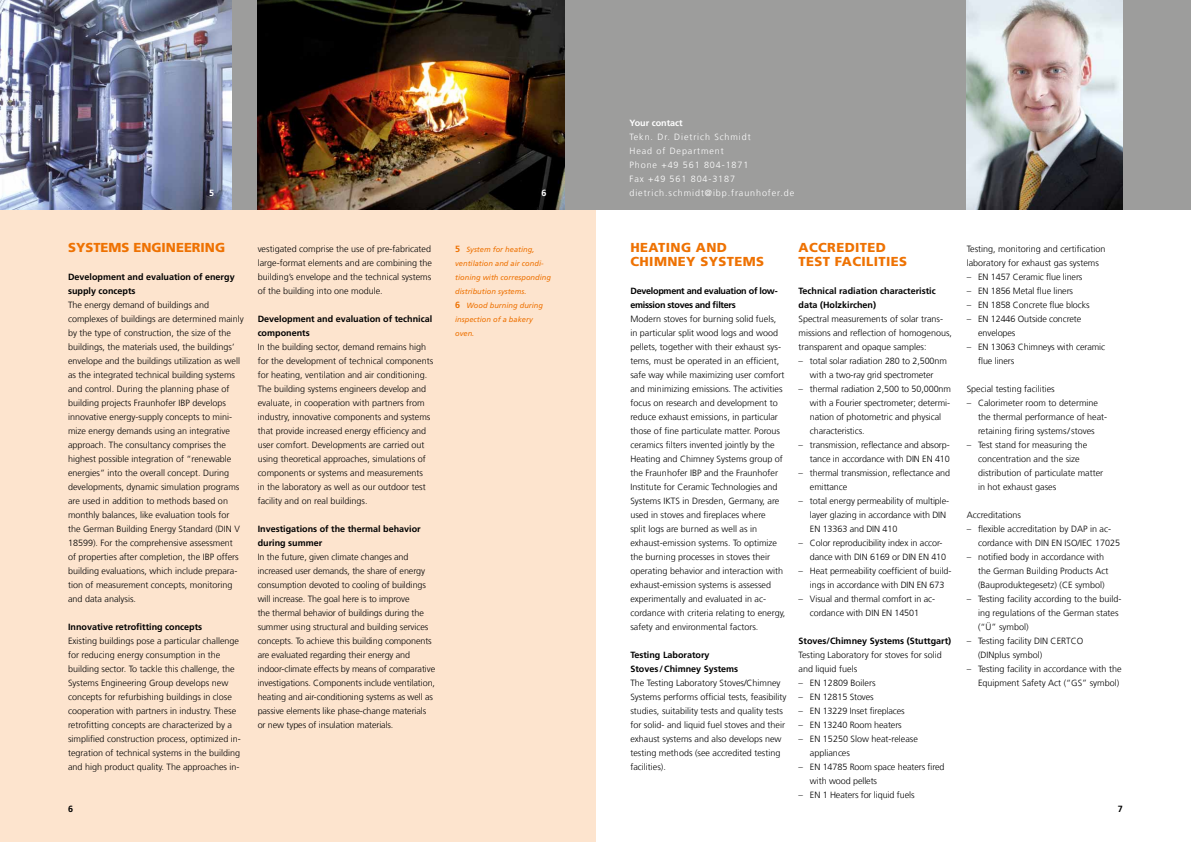
<style>
.page{position:relative;width:1191px;height:842px;background:#fff}
.page>*{position:absolute;margin:0;border:0;box-sizing:border-box;transform-origin:0 0}
.t1{font:900 13px/14px "Frutiger LT Com";letter-spacing:.03em;color:#ee7203}
.t2{font:900 13px "Frutiger LT Com";color:#ee7203}
.t3{font:300 9px/14px "Frutiger LT Com";color:#000}
.t4{font:700 9px/14px "Frutiger LT Com";color:#000}
.t5{font:300 9px/14px "Frutiger LT Com";letter-spacing:.1em;color:#fff}
.t6{font:700 9px/14px "Frutiger LT Com";letter-spacing:-.03em;color:#000}
.t7{font:700 9px "Frutiger LT Com";color:#fff}
.t8{font:italic 7.5px/14px "Frutiger";color:#ee7203}
.s1{font-family:"Frutiger LT Com";font-weight:700;font-style:normal;font-size:9px}
</style>
<div class="page">
<div style="left:0;top:200px;width:595px;height:642px;background:#fde4ce"></div>
<div style="left:0;top:0;width:1191px;height:210px;background:#9d9d9c"></div>
<img style="left:258px;top:0;width:306px;height:210px">
<img style="left:0;top:0;width:231px;height:210px">
<img style="left:966px;top:0;width:157px;height:210px">
<p class="t7" style="left:209px;top:187px;width:7px">5</p>
<p class="t7" style="left:541px;top:187px;width:7px">6</p>
<p class="t7" style="left:629px;top:118px;width:55px">Your contact</p>
<p class="t5" style="left:629px;top:130px;width:166px">Tekn. Dr. Dietrich Schmidt<br>Head of Department<br>Phone +49 561 804-1871<br>Fax +49 561 804-3187 dietrich.schmidt@ibp.fraunhofer.de</p>
<h1 class="t2" style="left:68px;top:240px;width:159px">SYSTEMS ENGINEERING</h1>
<p class="t4" style="left:68px;top:270px;width:168px">Development and evaluation of energy supply concepts</p>
<p class="t3" style="left:68px;top:298px;width:177px">The energy demand of buildings and complexes of buildings are determined mainly by the type of construction, the size of the buildings, the materials used, the buildings’ envelope and the buildings utilization as well as the integrated technical building systems and control. During the planning phase of building projects Fraunhofer IBP develops innovative energy-supply concepts to mini&shy;mize energy demands using an integrative approach. The consultancy comprises the highest possible integration of “renewable energies” into the overall concept. During developments, dynamic simulation programs are used in addition to methods based on monthly balances, like evaluation tools for the German Building Energy Standard (DIN V 18599). For the comprehensive assessment<br>of properties after completion, the IBP offers building evaluations, which include prepara&shy;tion of measurement concepts, monitoring and data analysis.</p>
<p class="t4" style="left:68px;top:620px;width:136px">Innovative retrofitting concepts</p>
<p class="t3" style="left:68px;top:634px;width:174px">Existing buildings pose a particular challenge for reducing energy consumption in the building sector. To tackle this challenge, the Systems Engineering Group develops new concepts for refurbishing buildings in close cooperation with partners in industry. These retrofitting concepts are characterized by a simplified construction process, optimized in&shy;tegration of technical systems in the building and high product quality. The approaches in-</p>
<p class="t3" style="left:258px;top:242px;width:176px;text-align:justify">vestigated comprise the use of pre-fabricated large-format elements and are combining the building’s envelope and the technical systems of the building into one module.</p>
<p class="t4" style="left:258px;top:312px;width:176px">Development and evaluation of technical components</p>
<p class="t3" style="left:258px;top:340px;width:177px">In the building sector, demand remains high for the development of technical components for heating, ventilation and air conditioning.<br>The building systems engineers develop and evaluate, in cooperation with partners from industry, innovative components and systems that provide increased energy efficiency and user comfort. Developments are carried out using theoretical approaches, simulations of components or systems and measurements<br>in the laboratory as well as our outdoor test facility and on real buildings.</p>
<p class="t4" style="left:258px;top:522px;width:165px">Investigations of the thermal behavior during summer</p>
<p class="t3" style="left:258px;top:550px;width:179px">In the future, given climate changes and increased user demands, the share of energy consumption devoted to cooling of buildings will increase. The goal here is to improve<br>the thermal behavior of buildings during the summer using structural and building services concepts. To achieve this building components are evaluated regarding their energy and indoor-climate effects by means of comparative investigations. Components include ventilation, heating and air-conditioning systems as well as passive elements like phase-change materials or new types of insulation materials.</p>
<p class="t8" style="left:455px;top:242px;width:97px"><span class="s1">5</span> System for heating, ventilation and air condi&shy;tioning with corresponding distribution systems.<br><span class="s1">6</span> Wood burning during inspection of a bakery oven.</p>
<h1 class="t1" style="left:630px;top:240px;width:135px">HEATING AND<br>CHIMNEY SYSTEMS</h1>
<p class="t6" style="left:630px;top:284px;width:149px">Development and evaluation of low&shy;emission stoves and filters</p>
<p class="t3" style="left:630px;top:312px;width:156px">Modern stoves for burning solid fuels, in particular split wood logs and wood pellets, together with their exhaust sys&shy;tems, must be operated in an efficient, safe way while maximizing user comfort and minimizing emissions. The activities focus on research and development to reduce exhaust emissions, in particular those of fine particulate matter. Porous ceramics filters invented jointly by the Heating and Chimney Systems group of the Fraunhofer IBP and the Fraunhofer Institute for Ceramic Technologies and Systems IKTS in Dresden, Germany, are used in stoves and fireplaces where<br>split logs are burned as well as in exhaust-emission systems. To optimize the burning processes in stoves their operating behavior and interaction with exhaust-emission systems is assessed experimentally and evaluated in ac&shy;cordance with criteria relating to energy, safety and environmental factors.</p>
<p class="t4" style="left:630px;top:648px;width:109px">Testing Laboratory<br>Stoves /Chimney Systems</p>
<p class="t3" style="left:630px;top:676px;width:157px">The Testing Laboratory Stoves/Chimney Systems performs official tests, feasibility studies, suitability tests and quality tests for solid- and liquid fuel stoves and their exhaust systems and also develops new testing methods (see accredited testing facilities).</p>
<h1 class="t1" style="left:798px;top:240px;width:110px">ACCREDITED<br>TEST FACILITIES</h1>
<p class="t4" style="left:798px;top:284px;width:139px">Technical radiation characteristic data (Holzkirchen)</p>
<p class="t3" style="left:798px;top:312px;width:155px">Spectral measurements of solar trans&shy;missions and reflection of homogenous, transparent and opaque samples:</p>
<p class="t3" style="left:798px;top:354px;width:150px;text-align:center">– total solar radiation 280 to 2,500nm with a two-ray grid spectrometer</p>
<p class="t3" style="left:810px;top:382px;width:142px;text-indent:-11px">– thermal radiation 2,500 to 50,000nm with a Fourier spectrometer; determi&shy;nation of photometric and physical characteristics.</p>
<p class="t3" style="left:798px;top:438px;width:153px;text-align:right">– transmission, reflectance and absorp&shy;tance in accordance with DIN EN 410</p>
<p class="t3" style="left:810px;top:466px;width:142px;text-indent:-11px">– thermal transmission, reflectance and emittance</p>
<p class="t3" style="left:810px;top:494px;width:141px;text-indent:-11px">– total energy permeability of multiple&shy;layer glazing in accordance with DIN<br>EN 13363 and DIN 410</p>
<p class="t3" style="left:810px;top:536px;width:138px;text-indent:-11px">– Color reproducibility index in accor&shy;dance with DIN 6169 or DIN EN 410</p>
<p class="t3" style="left:798px;top:564px;width:154px;text-align:center">– Heat permeability coefficient of build&shy;ings in accordance with DIN EN 673</p>
<p class="t3" style="left:798px;top:592px;width:138px;text-align:center">– Visual and thermal comfort in ac&shy;cordance with DIN EN 14501</p>
<p class="t4" style="left:798px;top:634px;width:154px">Stoves/Chimney Systems (Stuttgart)</p>
<p class="t3" style="left:798px;top:648px;width:145px">Testing Laboratory for stoves for solid and liquid fuels</p>
<p class="t3" style="left:798px;top:676px;width:78px">– EN 12809 Boilers</p>
<p class="t3" style="left:798px;top:690px;width:77px">– EN 12815 Stoves</p>
<p class="t3" style="left:798px;top:704px;width:108px">– EN 13229 Inset fireplaces</p>
<p class="t3" style="left:798px;top:718px;width:105px">– EN 13240 Room heaters</p>
<p class="t3" style="left:810px;top:732px;width:109px;text-indent:-11px">– EN 15250 Slow heat-release appliances</p>
<p class="t3" style="left:810px;top:760px;width:136px;text-indent:-11px">– EN 14785 Room space heaters fired with wood pellets</p>
<p class="t3" style="left:798px;top:788px;width:117px">– EN 1 Heaters for liquid fuels</p>
<p class="t3" style="left:966px;top:242px;width:140px">Testing, monitoring and certification laboratory for exhaust gas systems</p>
<p class="t3" style="left:966px;top:270px;width:117px">– EN 1457 Ceramic flue liners</p>
<p class="t3" style="left:966px;top:284px;width:108px">– EN 1856 Metal flue liners</p>
<p class="t3" style="left:966px;top:298px;width:124px">– EN 1858 Concrete flue blocks</p>
<p class="t3" style="left:978px;top:312px;width:105px;text-indent:-11px">– EN 12446 Outside concrete envelopes</p>
<p class="t3" style="left:978px;top:340px;width:128px;text-indent:-11px">– EN 13063 Chimneys with ceramic flue liners</p>
<p class="t3" style="left:966px;top:382px;width:89px">Special testing facilities</p>
<p class="t3" style="left:978px;top:396px;width:130px;text-indent:-11px">– Calorimeter room to determine the thermal performance of heat&shy;retaining firing systems/stoves</p>
<p class="t3" style="left:978px;top:438px;width:126px;text-indent:-11px">– Test stand for measuring the concentration and the size distribution of particulate matter in hot exhaust gases</p>
<p class="t3" style="left:966px;top:508px;width:56px">Accreditations</p>
<p class="t3" style="left:978px;top:522px;width:143px;text-indent:-11px">– flexible accreditation by DAP in ac&shy;cordance with DIN EN ISO/IEC 17025</p>
<p class="t3" style="left:978px;top:550px;width:132px;text-indent:-11px">– notified body in accordance with the German Building Products Act (Bauproduktegesetz) (CE symbol)</p>
<p class="t3" style="left:978px;top:592px;width:145px;text-indent:-11px">– Testing facility according to the build&shy;ing regulations of the German states (“Ü” symbol)</p>
<p class="t3" style="left:978px;top:634px;width:107px;text-indent:-11px">– Testing facility DIN CERTCO (DINplus symbol)</p>
<p class="t3" style="left:966px;top:662px;width:156px;text-align:right">– Testing facility in accordance with the<br>Equipment Safety Act (“GS” symbol)</p>
<p class="t4" style="left:68px;top:802px;width:7px">6</p>
<p class="t4" style="left:1118px;top:802px;width:7px">7</p>
</div>
